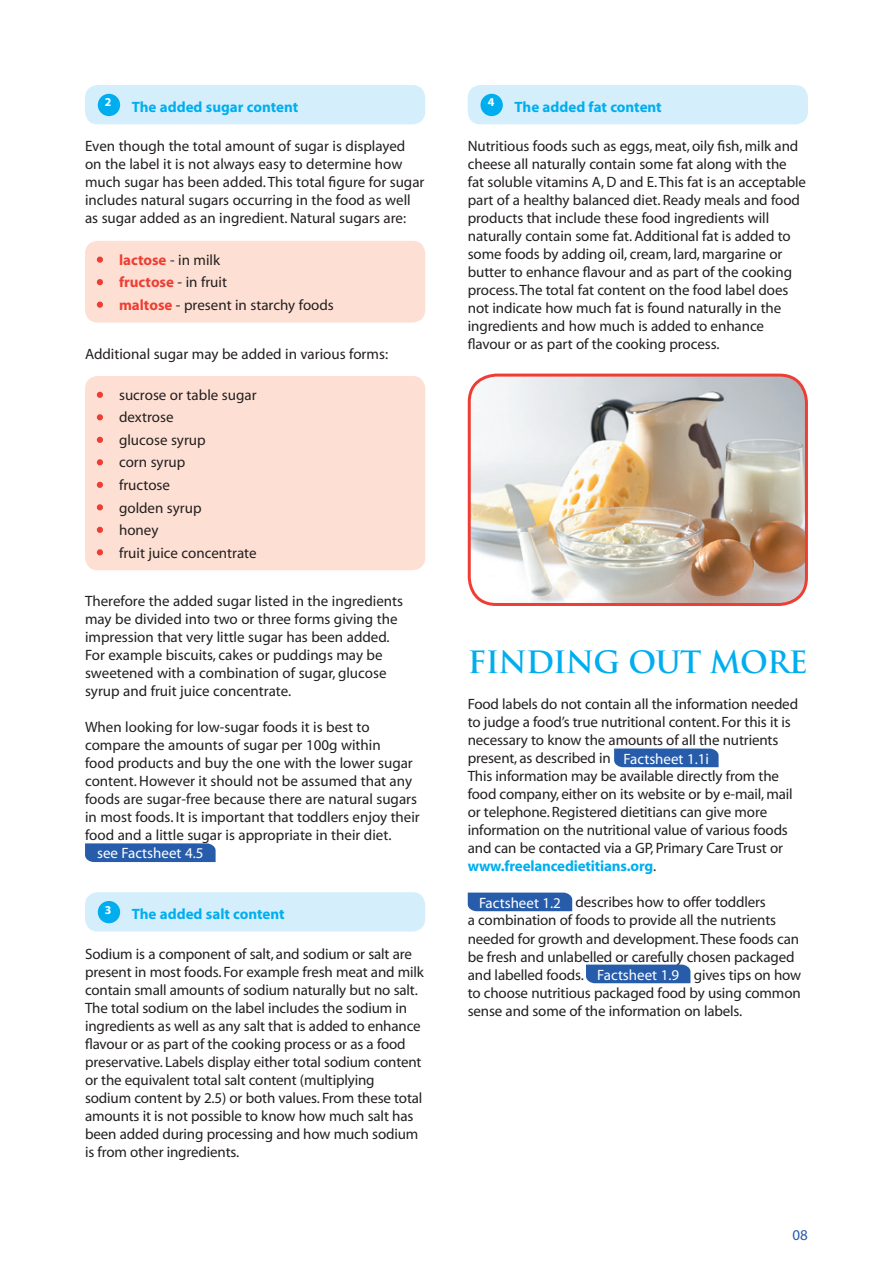
<style>
.page{position:relative;width:893px;height:1263px;background:#fff}
.page>*{position:absolute;margin:0;border:0;box-sizing:border-box;transform-origin:0 0}
.t1{font:700 30px "Trajan";letter-spacing:-.025em;color:#00aeef}
.t2{font:15px/18px "Myriad";letter-spacing:-.005em;color:#231f20}
.t3{font:15px "Myriad Bold Norm";letter-spacing:-.005em;color:#00aeef}
.t4{font:15px "Myriad Bold Norm";color:#ee3e34}
.t5{font:15px "Myriad";color:#fff}
.t6{font:15px "Myriad";color:#275caa}
.t7{font:12px "Myriad Bold Norm";color:#fff}
.s1{font-family:"Myriad"}
.s2{font-family:"Myriad";color:#231f20}
.s3{color:#ee3e34}
.s4{font-family:"Myriad Bold Norm";color:#ee3e34}
.s5{color:#fff}
</style>
<div class="page">
<div style="left:85px;top:85px;width:340px;height:39px;background:#d4effb;border-radius:13px"></div>
<div style="left:98px;top:94px;width:22px;height:22px;background:#00aeef;border-radius:50%"></div>
<div style="left:85px;top:241px;width:340px;height:82px;background:#fde0d3;border-radius:13px"></div>
<svg style="left:97px;top:257px;width:6px;height:6px"></svg>
<svg style="left:97px;top:279px;width:6px;height:6px"></svg>
<svg style="left:97px;top:302px;width:6px;height:6px"></svg>
<div style="left:85px;top:376px;width:340px;height:194px;background:#fde0d3;border-radius:13px"></div>
<svg style="left:97px;top:392px;width:6px;height:6px"></svg>
<svg style="left:97px;top:414px;width:6px;height:6px"></svg>
<svg style="left:97px;top:437px;width:6px;height:6px"></svg>
<svg style="left:97px;top:459px;width:6px;height:6px"></svg>
<svg style="left:97px;top:482px;width:6px;height:6px"></svg>
<svg style="left:97px;top:504px;width:6px;height:6px"></svg>
<svg style="left:97px;top:527px;width:6px;height:6px"></svg>
<svg style="left:97px;top:549px;width:6px;height:6px"></svg>
<svg style="left:85px;top:843px;width:131px;height:19px;background:#2e61ad"></svg>
<div style="left:85px;top:892px;width:340px;height:39px;background:#d4effb;border-radius:13px"></div>
<div style="left:98px;top:901px;width:22px;height:22px;background:#00aeef;border-radius:50%"></div>
<div style="left:468px;top:85px;width:340px;height:39px;background:#d4effb;border-radius:13px"></div>
<div style="left:480px;top:94px;width:23px;height:22px;background:#00aeef;border-radius:50%"></div>
<svg style="left:614px;top:748px;width:105px;height:19px;background:#3163ae"></svg>
<div style="left:468px;top:892px;width:104px;height:19px;background:#275caa"></div>
<div style="left:586px;top:964px;width:104px;height:19px;background:#275caa"></div>
<img style="left:469px;top:375px;width:337px;height:229px">
<div style="left:468px;top:374px;width:340px;height:232px;border:3px solid #ee3e34;border-radius:27px"></div>
<p class="t7" style="left:105px;top:96px;width:8px">2</p>
<p class="t3" style="left:132px;top:99px;width:168px">The added sugar content</p>
<p class="t2" style="left:85px;top:138px;width:341px">Even though the total amount of sugar is displayed on the label it is not always easy to determine how much sugar has been added. This total figure for sugar includes natural sugars occurring in the food as well as sugar added as an ingredient. Natural sugars are:</p>
<p class="t4" style="left:98px;top:252px;width:124px"><span class="s1">•</span> lactose <span class="s2">- in milk</span></p>
<p class="t4" style="left:98px;top:275px;width:131px"><span class="s1">•</span> fructose <span class="s2">- in fruit</span></p>
<p class="t2" style="left:98px;top:296px;width:238px"><span class="s3">•</span> <span class="s4">maltose</span> - present in starchy foods</p>
<p class="t2" style="left:85px;top:345px;width:305px">Additional sugar may be added in various forms:</p>
<p class="t2" style="left:98px;top:387px;width:160px"><span class="s3">•</span> sucrose or table sugar</p>
<p class="t2" style="left:98px;top:409px;width:77px"><span class="s3">•</span> dextrose</p>
<p class="t2" style="left:98px;top:432px;width:109px"><span class="s3">•</span> glucose syrup</p>
<p class="t2" style="left:98px;top:454px;width:89px"><span class="s3">•</span> corn syrup</p>
<p class="t2" style="left:98px;top:477px;width:74px"><span class="s3">•</span> fructose</p>
<p class="t2" style="left:98px;top:499px;width:105px"><span class="s3">•</span> golden syrup</p>
<p class="t2" style="left:98px;top:522px;width:62px"><span class="s3">•</span> honey</p>
<p class="t2" style="left:98px;top:544px;width:160px"><span class="s3">•</span> fruit juice concentrate</p>
<p class="t2" style="left:85px;top:593px;width:319px">Therefore the added sugar listed in the ingredients may be divided into two or three forms giving the impression that very little sugar has been added.<br>For example biscuits, cakes or puddings may be sweetened with a combination of sugar, glucose syrup and fruit juice concentrate.</p>
<p class="t2" style="left:85px;top:719px;width:336px">When looking for low-sugar foods it is best to compare the amounts of sugar per 100g within<br>food products and buy the one with the lower sugar content. However it should not be assumed that any foods are sugar-free because there are natural sugars in most foods. It is important that toddlers enjoy their food and a little sugar is appropriate in their diet.</p>
<p class="t5" style="left:97px;top:846px;width:108px">see Factsheet 4.5</p>
<p class="t7" style="left:105px;top:903px;width:8px">3</p>
<p class="t3" style="left:132px;top:906px;width:154px">The added salt content</p>
<p class="t2" style="left:85px;top:945px;width:340px">Sodium is a component of salt, and sodium or salt are present in most foods. For example fresh meat and milk contain small amounts of sodium naturally but no salt.<br>The total sodium on the label includes the sodium in ingredients as well as any salt that is added to enhance flavour or as part of the cooking process or as a food preservative. Labels display either total sodium content or the equivalent total salt content (multiplying sodium content by 2.5) or both values. From these total amounts it is not possible to know how much salt has been added during processing and how much sodium is from other ingredients.</p>
<p class="t7" style="left:488px;top:96px;width:8px">4</p>
<p class="t3" style="left:514px;top:99px;width:149px">The added fat content</p>
<p class="t2" style="left:468px;top:138px;width:340px">Nutritious foods such as eggs, meat, oily fish, milk and cheese all naturally contain some fat along with the fat soluble vitamins A, D and E. This fat is an acceptable part of a healthy balanced diet. Ready meals and food products that include these food ingredients will naturally contain some fat. Additional fat is added to some foods by adding oil, cream, lard, margarine or butter to enhance flavour and as part of the cooking process. The total fat content on the food label does not indicate how much fat is found naturally in the ingredients and how much is added to enhance flavour or as part of the cooking process.</p>
<h1 class="t1" style="left:468px;top:644px;width:342px">FINDING OUT MORE</h1>
<p class="t2" style="left:468px;top:696px;width:332px">Food labels do not contain all the information needed to judge a food’s true nutritional content. For this it is necessary to know the amounts of all the nutrients present, as described in <span class="s5">Factsheet 1.1i<br></span>This information may be available directly from the food company, either on its website or by e-mail, mail or telephone. Registered dietitians can give more information on the nutritional value of various foods and can be contacted via a GP, Primary Care Trust or</p>
<p class="t3" style="left:468px;top:859px;width:190px">www.freelancedietitians.org<span class="s2">.</span></p>
<p class="t2" style="left:468px;top:894px;width:335px;text-indent:11px"><span class="s5">Factsheet 1.2</span> describes how to offer toddlers<br>a combination of foods to provide all the nutrients needed for growth and development. These foods can be fresh and unlabelled or carefully chosen packaged and labelled foods. <span class="s5">Factsheet 1.9</span> gives tips on how to choose nutritious packaged food by using common sense and some of the information on labels.</p>
<p class="t6" style="left:792px;top:1228px;width:17px">08</p>
</div>
